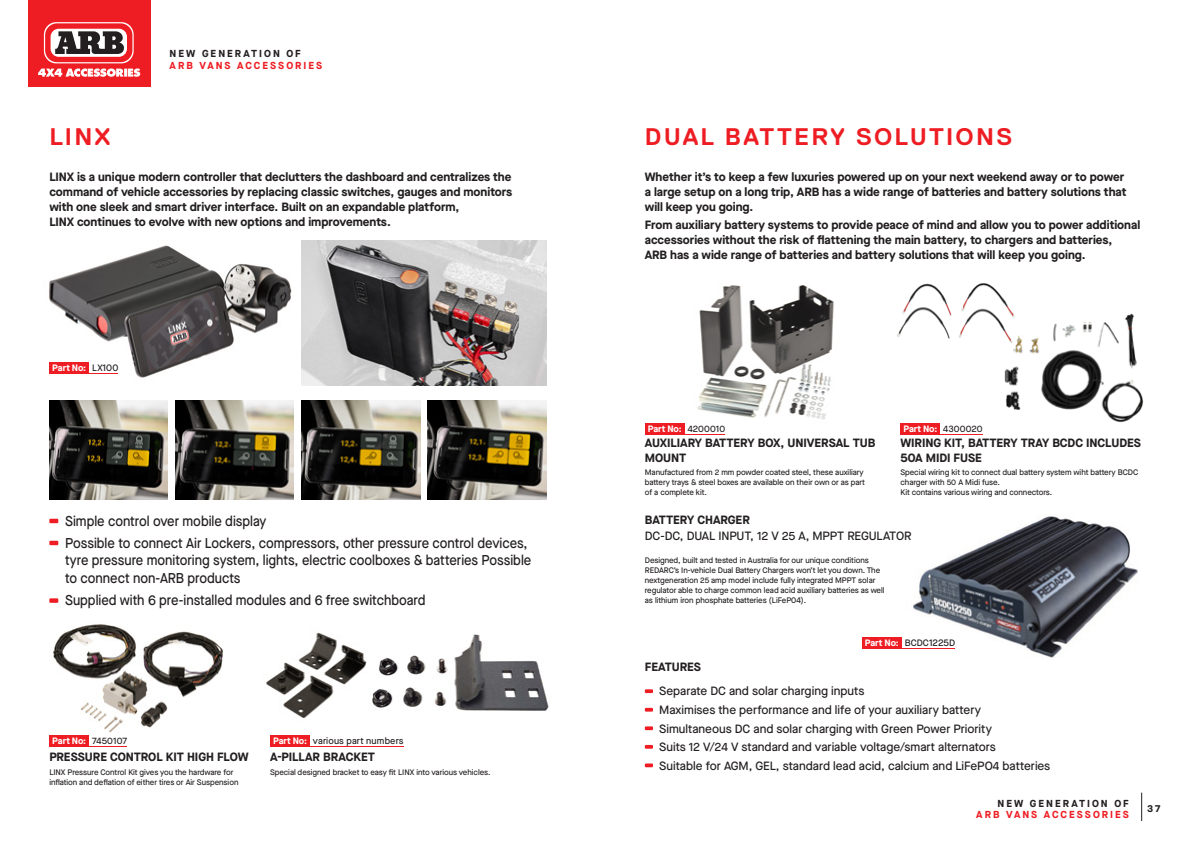
<style>
.page{position:relative;width:1191px;height:842px;background:#fff}
.page>*{position:absolute;margin:0;border:0;box-sizing:border-box;transform-origin:0 0}
.t1{font:700 24px "Replica";letter-spacing:.09em;color:#ee1d23}
.t2{font:500 14.2px/22px "Maison Neue";color:#231f20;scale:.92 1}
.t3{font:700 12px/15px "Maison Neue";color:#231f20}
.t4{font:500 12px/18.5px "Maison Neue";color:#231f20}
.t5{font:700 10.1px "Maison Neue";letter-spacing:.2em;color:#ee1d23}
.t6{font:700 10.1px "Maison Neue";letter-spacing:.2em;color:#231f20}
.t7{font:700 9.3px "Maison Neue";letter-spacing:-.005em;color:#fff}
.t8{font:500 9.3px "Maison Neue";letter-spacing:.015em;color:#231f20}
.t9{font:500 8px/10px "Maison Neue";letter-spacing:-.005em;color:#231f20}
.s1{font-weight:500;color:#231f20}
.s2{font-weight:700;color:#fff}
</style>
<div class="page">
<div style="left:28px;top:0;width:122px;height:87px;background:#ee1d23"></div>
<svg style="left:38px;top:68px;width:102px;height:9px"></svg>
<svg style="left:44px;top:22px;width:90px;height:41px"></svg>
<svg style="left:45px;top:23px;width:87px;height:39px"></svg>
<svg style="left:1141px;top:793px;width:1px;height:28px"></svg>
<img style="left:684px;top:285px;width:150px;height:140px">
<img style="left:49px;top:245px;width:243px;height:133px">
<img style="left:301px;top:241px;width:245px;height:145px">
<img style="left:49px;top:400px;width:119px;height:99px">
<img style="left:175px;top:400px;width:119px;height:99px">
<img style="left:301px;top:400px;width:119px;height:99px">
<img style="left:427px;top:400px;width:119px;height:99px">
<svg style="left:49px;top:519px;width:9px;height:4px"></svg>
<svg style="left:49px;top:541px;width:9px;height:4px"></svg>
<div style="left:49px;top:598px;width:9px;height:5px;background:#ee1d23"></div>
<div style="left:49px;top:362px;width:40px;height:12px;background:#ee1d23"></div>
<svg style="left:89px;top:373px;width:29px;height:1px"></svg>
<img style="left:898px;top:516px;width:240px;height:142px">
<div style="left:862px;top:637px;width:39px;height:11px;background:#ee1d23"></div>
<hr style="left:901px;top:648px;width:54px;height:1px;background:#ee1d23">
<svg style="left:645px;top:689px;width:8px;height:4px"></svg>
<svg style="left:645px;top:708px;width:8px;height:4px"></svg>
<svg style="left:645px;top:726px;width:8px;height:4px"></svg>
<svg style="left:645px;top:745px;width:8px;height:4px"></svg>
<svg style="left:645px;top:763px;width:8px;height:4px"></svg>
<div style="left:645px;top:423px;width:39px;height:11px;background:#ee1d23"></div>
<hr style="left:684px;top:434px;width:41px;height:1px;background:#ee1d23">
<img style="left:1004px;top:313px;width:140px;height:110px">
<img style="left:897px;top:283px;width:122px;height:61px">
<div style="left:900px;top:423px;width:40px;height:11px;background:#ee1d23"></div>
<hr style="left:940px;top:434px;width:42px;height:1px;background:#ee1d23">
<img style="left:53px;top:624px;width:171px;height:109px">
<img style="left:382px;top:634px;width:167px;height:77px">
<div style="left:49px;top:735px;width:40px;height:11px;background:#ee1d23"></div>
<hr style="left:89px;top:746px;width:38px;height:1px;background:#ee1d23">
<div style="left:270px;top:735px;width:39px;height:11px;background:#ee1d23"></div>
<hr style="left:309px;top:746px;width:94px;height:1px;background:#ee1d23">
<img style="left:266px;top:632px;width:116px;height:86px">
<p class="t6" style="left:170px;top:47px;width:133px">NEW GENERATION OF</p>
<p class="t5" style="left:170px;top:58px;width:154px">ARB VANS ACCESSORIES</p>
<h1 class="t1" style="left:49px;top:124px;width:63px">LINX</h1>
<h1 class="t1" style="left:645px;top:124px;width:369px">DUAL BATTERY SOLUTIONS</h1>
<p class="t3" style="left:49px;top:169px;width:464px">LINX is a unique modern controller that declutters the dashboard and centralizes the command of vehicle accessories by replacing classic switches, gauges and monitors with one sleek and smart driver interface. Built on an expandable platform,<br>LINX continues to evolve with new options and improvements.</p>
<p class="t3" style="left:645px;top:169px;width:483px">Whether it’s to keep a few luxuries powered up on your next weekend away or to power a large setup on a long trip, ARB has a wide range of batteries and battery solutions that will keep you going.</p>
<p class="t3" style="left:645px;top:217px;width:497px">From auxiliary battery systems to provide peace of mind and allow you to power additional accessories without the risk of flattening the main battery, to chargers and batteries,<br>ARB has a wide range of batteries and battery solutions that will keep you going.</p>
<p class="t7" style="left:52px;top:362px;width:67px">Part No: <span class="s1">LX100</span></p>
<p class="t2" style="left:65px;top:509px;width:504px">Simple control over mobile display<br>Possible to connect Air Lockers, compressors, other pressure control devices,</p>
<p class="t2" style="left:65px;top:551px;width:508px;line-height:17.8px">tyre pressure monitoring system, lights, electric coolboxes &amp; batteries Possible to connect non-ARB products</p>
<p class="t2" style="left:65px;top:589px;width:393px">Supplied with 6 pre-installed modules and 6 free switchboard</p>
<p class="t7" style="left:52px;top:734px;width:76px">Part No: <span class="s1">7450107</span></p>
<p class="t8" style="left:273px;top:735px;width:132px"><span class="s2">Part No:</span> various part numbers</p>
<p class="t3" style="left:49px;top:749px;width:201px">PRESSURE CONTROL KIT HIGH FLOW</p>
<p class="t9" style="left:49px;top:767px;width:191px">LINX Pressure Control Kit gives you the hardware for inflation and deflation of either tires or Air Suspension</p>
<p class="t3" style="left:270px;top:749px;width:106px">A-PILLAR BRACKET</p>
<p class="t9" style="left:270px;top:767px;width:222px">Special designed bracket to easy fit LINX into various vehicles.</p>
<p class="t7" style="left:648px;top:422px;width:79px">Part No: <span class="s1">4200010</span></p>
<p class="t7" style="left:903px;top:422px;width:81px">Part No: <span class="s1">4300020</span></p>
<p class="t3" style="left:645px;top:435px;width:232px">AUXILIARY BATTERY BOX, UNIVERSAL TUB<br>MOUNT</p>
<p class="t9" style="left:645px;top:467px;width:222px">Manufactured from 2 mm powder coated steel, these auxiliary battery trays &amp; steel boxes are available on their own or as part of a complete kit.</p>
<p class="t3" style="left:900px;top:435px;width:242px">WIRING KIT, BATTERY TRAY BCDC INCLUDES<br>50A MIDI FUSE</p>
<p class="t9" style="left:900px;top:467px;width:239px">Special wiring kit to connect dual battery system wiht battery BCDC charger with 50 A Midi fuse.<br>Kit contains various wiring and connectors.</p>
<p class="t3" style="left:645px;top:512px;width:107px">BATTERY CHARGER</p>
<p class="t4" style="left:645px;top:526px;width:268px">DC-DC, DUAL INPUT, 12 V 25 A, MPPT REGULATOR</p>
<p class="t9" style="left:645px;top:555px;width:241px">Designed, built and tested in Australia for our unique conditions REDARC’s In-vehicle Dual Battery Chargers won’t let you down. The nextgeneration 25 amp model include fully integrated MPPT solar regulator able to charge common lead acid auxiliary batteries as well as lithium iron phosphate batteries (LiFeP04).</p>
<p class="t8" style="left:865px;top:637px;width:92px"><span class="s2">Part No:</span> BCDC1225D</p>
<p class="t3" style="left:645px;top:658px;width:58px">FEATURES</p>
<p class="t4" style="left:659px;top:682px;width:392px">Separate DC and solar charging inputs<br>Maximises the performance and life of your auxiliary battery Simultaneous DC and solar charging with Green Power Priority<br>Suits 12 V/24 V standard and variable voltage/smart alternators<br>Suitable for AGM, GEL, standard lead acid, calcium and LiFePO4 batteries</p>
<p class="t6" style="left:997px;top:796px;width:133px">NEW GENERATION OF</p>
<p class="t5" style="left:976px;top:808px;width:154px">ARB VANS ACCESSORIES</p>
<p class="t6" style="left:1147px;top:802px;width:15px">37</p>
</div>
